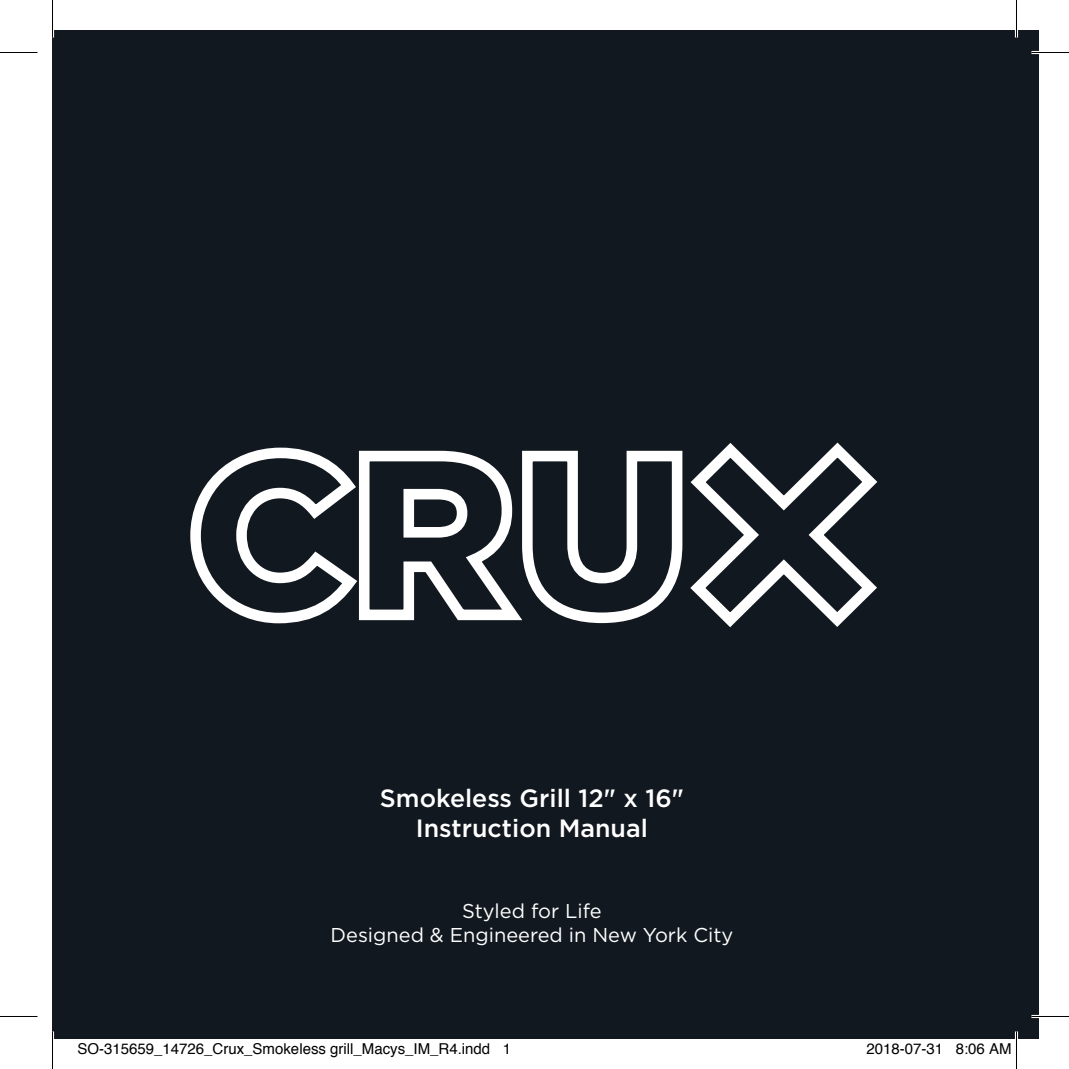
<style>
.page{position:relative;width:1069px;height:1069px;background:#fff}
.page>*{position:absolute;margin:0;border:0;box-sizing:border-box;transform-origin:0 0}
.t1{font:500 25px/30px "Gotham";color:#fff;text-align:center}
.t2{font:20px/24px "Gotham";color:#fff;text-align:center}
.t3{font:15px "Helvetica";color:#000}
</style>
<div class="page">
<div style="left:52px;top:30px;width:987px;height:1009px;background:#12181f"></div>
<svg style="left:190px;top:442px;width:688px;height:186px"></svg>
<hr style="left:1031px;top:51px;width:38px;height:3px;background:#fff">
<hr style="left:1031px;top:1015px;width:38px;height:3px;background:#fff">
<hr style="left:51px;top:0;width:3px;height:38px;background:#fff">
<hr style="left:51px;top:1031px;width:3px;height:38px;background:#fff">
<hr style="left:1015px;top:0;width:3px;height:38px;background:#fff">
<hr style="left:1015px;top:1031px;width:3px;height:38px;background:#fff">
<hr style="left:0;top:52px;width:38px;height:1px;background:#000">
<hr style="left:1031px;top:52px;width:38px;height:1px;background:#000">
<hr style="left:0;top:1016px;width:38px;height:1px;background:#000">
<hr style="left:1031px;top:1016px;width:38px;height:1px;background:#000">
<hr style="left:52px;top:0;width:1px;height:38px;background:#000">
<hr style="left:52px;top:1031px;width:1px;height:38px;background:#000">
<hr style="left:1016px;top:0;width:1px;height:38px;background:#000">
<hr style="left:1016px;top:1031px;width:1px;height:38px;background:#000">
<h1 class="t1" style="left:380px;top:782px;width:305px">Smokeless Grill 12" x 16"<br>Instruction Manual</h1>
<h2 class="t2" style="left:330px;top:899px;width:404px">Styled for Life<br>Designed &amp; Engineered in New York City</h2>
<p class="t3" style="left:78px;top:1037px;width:435px">SO-315659_14726_Crux_Smokeless grill_Macys_IM_R4.indd 1</p>
<p class="t3" style="left:866px;top:1037px;width:147px">2018-07-31 8:06 AM</p>
</div>
